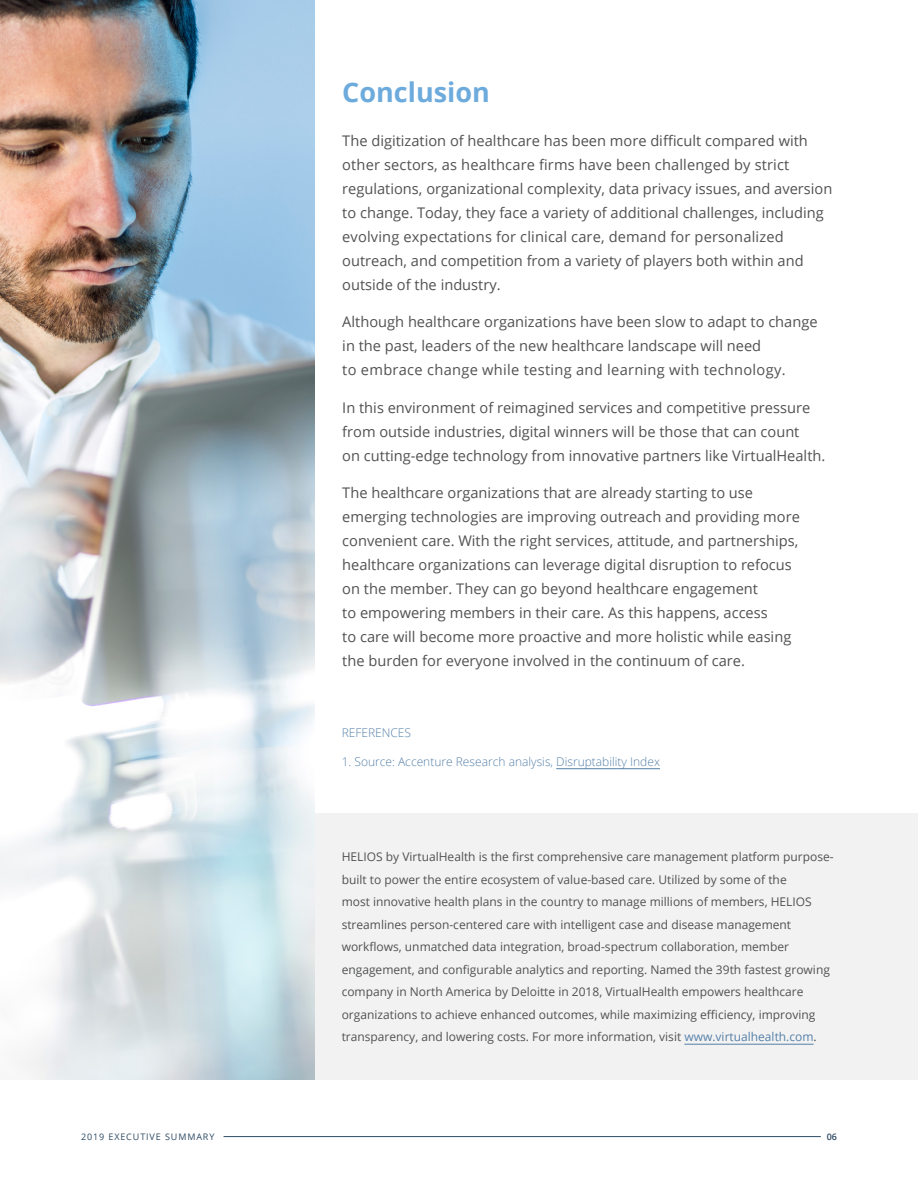
<style>
.page{position:relative;width:918px;height:1188px;background:#fff}
.page>*{position:absolute;margin:0;border:0;box-sizing:border-box;transform-origin:0 0}
.t1{font:700 27px "Open Sans";color:#6eabdd}
.t2{font:14.7px/24px "Open Sans";color:#505250}
.t3{font:12px/22.5px "Open Sans";color:#505250}
.t4{font:300 12px "Open Sans";color:#5580a8}
.t5{font:9px "Open Sans";letter-spacing:.1em;color:#2e4b64}
.t6{font:600 9px "Open Sans";color:#2e4b64}
.s1{color:#5580a8}
</style>
<div class="page">
<div style="left:224px;top:813px;width:694px;height:267px;background:#f2f2f3"></div>
<img style="left:0;top:0;width:315px;height:1080px">
<hr style="left:224px;top:1136px;width:597px;height:1px;background:#2e4b64">
<hr style="left:556px;top:768px;width:104px;height:1px;background:#5580a8">
<hr style="left:684px;top:1044px;width:130px;height:1px;background:#5580a8">
<h1 class="t1" style="left:342px;top:73px;width:149px">Conclusion</h1>
<p class="t2" style="left:342px;top:128px;width:492px">The digitization of healthcare has been more difficult compared with other sectors, as healthcare firms have been challenged by strict regulations, organizational complexity, data privacy issues, and aversion to change. Today, they face a variety of additional challenges, including evolving expectations for clinical care, demand for personalized outreach, and competition from a variety of players both within and outside of the industry.</p>
<p class="t2" style="left:342px;top:310px;width:477px">Although healthcare organizations have been slow to adapt to change in the past, leaders of the new healthcare landscape will need<br>to embrace change while testing and learning with technology.</p>
<p class="t2" style="left:342px;top:395px;width:485px">In this environment of reimagined services and competitive pressure from outside industries, digital winners will be those that can count<br>on cutting-edge technology from innovative partners like VirtualHealth.</p>
<p class="t2" style="left:342px;top:481px;width:459px">The healthcare organizations that are already starting to use emerging technologies are improving outreach and providing more convenient care. With the right services, attitude, and partnerships, healthcare organizations can leverage digital disruption to refocus on the member. They can go beyond healthcare engagement<br>to empowering members in their care. As this happens, access<br>to care will become more proactive and more holistic while easing the burden for everyone involved in the continuum of care.</p>
<p class="t4" style="left:342px;top:725px;width:71px">REFERENCES</p>
<p class="t4" style="left:342px;top:753px;width:320px">1. Source: Accenture Research analysis, Disruptability Index</p>
<p class="t3" style="left:342px;top:845px;width:493px">HELIOS by VirtualHealth is the first comprehensive care management platform purpose&shy;built to power the entire ecosystem of value-based care. Utilized by some of the<br>most innovative health plans in the country to manage millions of members, HELIOS streamlines person-centered care with intelligent case and disease management workflows, unmatched data integration, broad-spectrum collaboration, member engagement, and configurable analytics and reporting. Named the 39th fastest growing company in North America by Deloitte in 2018, VirtualHealth empowers healthcare organizations to achieve enhanced outcomes, while maximizing efficiency, improving transparency, and lowering costs. For more information, visit <span class="s1">www.virtualhealth.com</span>.</p>
<p class="t5" style="left:81px;top:1131px;width:135px">2019 EXECUTIVE SUMMARY</p>
<p class="t6" style="left:827px;top:1131px;width:12px">06</p>
</div>
